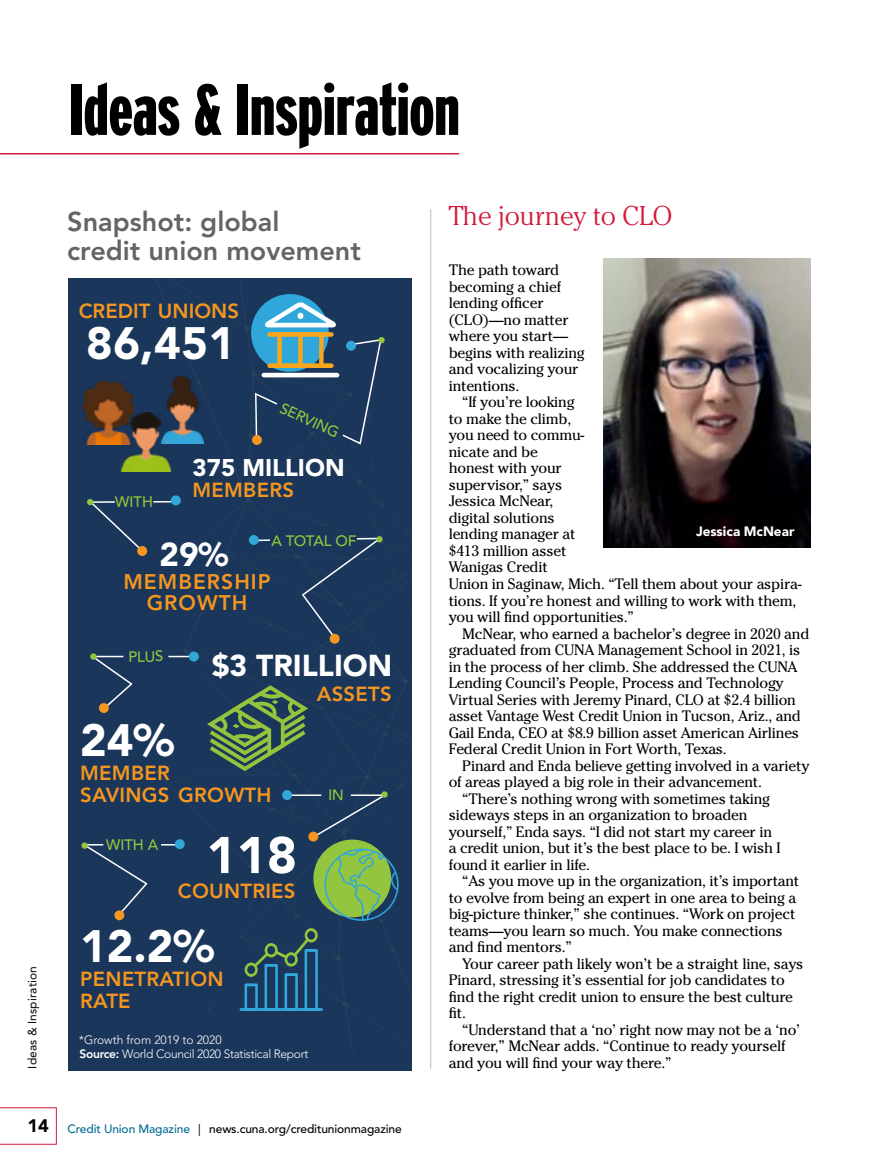
<style>
.page{position:relative;width:878px;height:1175px;background:#fff}
.page>*{position:absolute;margin:0;border:0;box-sizing:border-box;transform-origin:0 0}
.t1{font:900 72px "Interstate Compressed";letter-spacing:-.005em;color:#000}
.t2{font:900 51px "Avenir LT Std";color:#fff}
.t3{font:900 45px "Avenir LT Std";letter-spacing:.01em;color:#fff}
.t4{font:900 33px "Avenir LT Std";color:#fff}
.t5{font:900 30px "Avenir LT Std";color:#fff}
.t6{font:800 27px/28.5px "Avenir LT Std";color:#636466}
.t7{font:300 27px "Cheltenham Std";color:#d21b3d}
.t8{font:900 24px "Avenir LT Std";color:#fff}
.t9{font:800 21px/21px "Avenir LT Std";letter-spacing:.05em;color:#f49620;text-align:center}
.t10{font:800 20.25px/22.5px "Avenir LT Std";letter-spacing:.015em;color:#f49620}
.t11{font:15px/16.5px "Cheltenham Std";letter-spacing:-.015em;color:#000}
.t12{font:500 15px "Avenir LT Std";letter-spacing:-.035em;color:#94c53e}
.t13{font:900 13.5px "Avenir LT Std";letter-spacing:-.005em;color:#fff}
.t14{font:500 12px "Avenir LT Std";letter-spacing:-.01em;color:#000}
.t15{font:300 12px "Avenir LT Std";letter-spacing:-.025em;color:#fff}
.t16{font:300 12px "Avenir LT Std";color:#fff}
.t17{font:12px "Avenir LT Std";letter-spacing:.01em;color:#000}
.s1{font-weight:800}
.s2{font-weight:900;font-size:18px}
.s3{color:#006d92}
.s4{font-weight:400}
</style>
<div class="page">
<svg style="left:0;top:1107px;width:57px;height:37px"></svg>
<hr style="left:430px;top:209px;width:1px;height:859px;background:#bcbec0">
<div style="left:68px;top:278px;width:343px;height:792px;background:#1a365a"></div>
<div style="left:251px;top:294px;width:78px;height:78px;background:#30a7da;border-radius:50%"></div>
<svg style="left:252px;top:435px;width:10px;height:10px"></svg>
<svg style="left:254px;top:302px;width:130px;height:143px"></svg>
<svg style="left:87px;top:497px;width:89px;height:57px"></svg>
<div style="left:171px;top:495px;width:10px;height:10px;background:#34a7da;border-radius:50%"></div>
<div style="left:137px;top:546px;width:10px;height:10px;background:#f49620;border-radius:50%"></div>
<div style="left:330px;top:633px;width:9px;height:10px;background:#f49620;border-radius:50%"></div>
<svg style="left:248px;top:536px;width:135px;height:104px"></svg>
<img style="left:84px;top:382px;width:50px;height:62px">
<img style="left:166px;top:376px;width:37px;height:68px">
<img style="left:122px;top:412px;width:49px;height:59px">
<svg style="left:207px;top:685px;width:101px;height:86px"></svg>
<div style="left:189px;top:651px;width:10px;height:10px;background:#34a7da;border-radius:50%"></div>
<div style="left:99px;top:703px;width:10px;height:10px;background:#f49620;border-radius:50%"></div>
<svg style="left:90px;top:649px;width:102px;height:61px"></svg>
<div style="left:308px;top:831px;width:10px;height:10px;background:#f49620;border-radius:50%"></div>
<div style="left:313px;top:839px;width:78px;height:78px;background:#94c53e;border-radius:50%"></div>
<svg style="left:324px;top:848px;width:74px;height:72px"></svg>
<div style="left:175px;top:839px;width:10px;height:10px;background:#34a7da;border-radius:50%"></div>
<svg style="left:82px;top:839px;width:99px;height:81px"></svg>
<div style="left:81px;top:842px;width:7px;height:6px;background:#95c53f;border-radius:50%"></div>
<svg style="left:244px;top:928px;width:74px;height:80px"></svg>
<hr style="left:239px;top:1008px;width:84px;height:3px;background:#31a7da">
<hr style="left:0;top:153px;width:459px;height:1px;background:#d21b3d">
<img style="left:603px;top:259px;width:207px;height:289px">
<svg style="left:282px;top:785px;width:106px;height:55px"></svg>
<h1 class="t1" style="left:69px;top:70px;width:392px">Ideas &amp; Inspiration</h1>
<h3 class="t6" style="left:67px;top:208px;width:295px">Snapshot: global<br>credit union movement</h3>
<h3 class="t10" style="left:79px;top:300px;width:162px">CREDIT UNIONS</h3>
<h3 class="t3" style="left:86px;top:316px;width:150px">86,451</h3>
<p class="t12" style="left:285px;top:399px;width:64px;rotate:25deg">SERVING</p>
<p class="t12" style="left:115px;top:493px;width:39px;rotate:-1deg">WITH</p>
<h3 class="t8" style="left:192px;top:453px;width:153px">375 MILLION</h3>
<h3 class="t10" style="left:192px;top:478px;width:103px">MEMBERS</h3>
<h3 class="t4" style="left:159px;top:534px;width:71px">29%</h3>
<p class="t12" style="left:271px;top:532px;width:86px">A TOTAL OF</p>
<h3 class="t9" style="left:123px;top:571px;width:149px">MEMBERSHIP<br>GROWTH</h3>
<p class="t12" style="left:128px;top:648px;width:36px;rotate:-1deg">PLUS</p>
<h3 class="t3" style="left:80px;top:713px;width:96px">24%</h3>
<h3 class="t5" style="left:212px;top:647px;width:182px">$3 TRILLION</h3>
<h3 class="t10" style="left:317px;top:683px;width:76px">ASSETS</h3>
<h3 class="t10" style="left:80px;top:761px;width:192px">MEMBER<br>SAVINGS GROWTH</h3>
<p class="t12" style="left:106px;top:836px;width:54px;rotate:-1deg">WITH A</p>
<h2 class="t2" style="left:206px;top:824px;width:92px">118</h2>
<h3 class="t10" style="left:178px;top:879px;width:119px">COUNTRIES</h3>
<p class="t17" style="left:25px;top:1068px;width:104px;rotate:-90deg">Ideas &amp; Inspiration</p>
<h3 class="t3" style="left:80px;top:919px;width:136px">12.2%</h3>
<h3 class="t10" style="left:80px;top:967px;width:145px">PENETRATION<br>RATE</h3>
<p class="t16" style="left:79px;top:1032px;width:144px">*Growth from 2019 to 2020</p>
<p class="t15" style="left:80px;top:1046px;width:230px"><span class="s1">Source:</span> World Council 2020 Statistical Report</p>
<p class="t14" style="left:28px;top:1122px;width:375px"><span class="s2">14</span> <span class="s3">Credit Union Magazine</span> <span class="s4">|</span> news.cuna.org/creditunionmagazine</p>
<h3 class="t7" style="left:448px;top:200px;width:225px">The journey to CLO</h3>
<p class="t11" style="left:448px;top:262px;width:137px">The path toward becoming a chief lending officer (CLO)—no matter where you start— begins with realizing and vocalizing your intentions.</p>
<p class="t11" style="left:448px;top:394px;width:354px;text-indent:14px">“If you’re looking<br>to make the climb,<br>you need to commu-<br>nicate and be<br>honest with your<br>supervisor,” says<br>Jessica McNear,<br>digital solutions<br>lending manager at<br>$413 million asset<br>Wanigas Credit<br>Union in Saginaw, Mich. “Tell them about your aspira&shy;tions. If you’re honest and willing to work with them, you will find opportunities.”</p>
<p class="t11" style="left:448px;top:625px;width:362px;text-indent:14px">McNear, who earned a bachelor’s degree in 2020 and graduated from CUNA Management School in 2021, is in the process of her climb. She addressed the CUNA Lending Council’s People, Process and Technology Virtual Series with Jeremy Pinard, CLO at $2.4 billion asset Vantage West Credit Union in Tucson, Ariz., and Gail Enda, CEO at $8.9 billion asset American Airlines Federal Credit Union in Fort Worth, Texas.</p>
<p class="t11" style="left:462px;top:757px;width:349px">Pinard and Enda believe getting involved in a variety</p>
<p class="t11" style="left:448px;top:773px;width:314px">of areas played a big role in their advancement.</p>
<p class="t11" style="left:462px;top:790px;width:309px">“There’s nothing wrong with sometimes taking</p>
<p class="t11" style="left:448px;top:806px;width:300px">sideways steps in an organization to broaden</p>
<p class="t11" style="left:448px;top:823px;width:325px">yourself,” Enda says. “I did not start my career in</p>
<p class="t11" style="left:448px;top:839px;width:333px">a credit union, but it’s the best place to be. I wish I</p>
<p class="t11" style="left:448px;top:856px;width:143px">found it earlier in life.</p>
<p class="t11" style="left:462px;top:872px;width:338px">“As you move up in the organization, it’s important</p>
<p class="t11" style="left:448px;top:889px;width:349px">to evolve from being an expert in one area to being a</p>
<p class="t11" style="left:448px;top:905px;width:348px">big-picture thinker,” she continues. “Work on project</p>
<p class="t11" style="left:448px;top:922px;width:335px">teams—you learn so much. You make connections</p>
<p class="t11" style="left:448px;top:938px;width:124px">and find mentors.”</p>
<p class="t11" style="left:462px;top:955px;width:342px">Your career path likely won’t be a straight line, says</p>
<p class="t11" style="left:448px;top:971px;width:337px">Pinard, stressing it’s essential for job candidates to</p>
<p class="t11" style="left:448px;top:988px;width:345px">find the right credit union to ensure the best culture</p>
<p class="t11" style="left:448px;top:1004px;width:19px">fit.</p>
<p class="t11" style="left:462px;top:1021px;width:339px">“Understand that a ‘no’ right now may not be a ‘no’</p>
<p class="t11" style="left:448px;top:1037px;width:338px">forever,” McNear adds. “Continue to ready yourself</p>
<p class="t11" style="left:448px;top:1054px;width:224px">and you will find your way there.”</p>
<p class="t13" style="left:696px;top:523px;width:100px">Jessica McNear</p>
</div>
